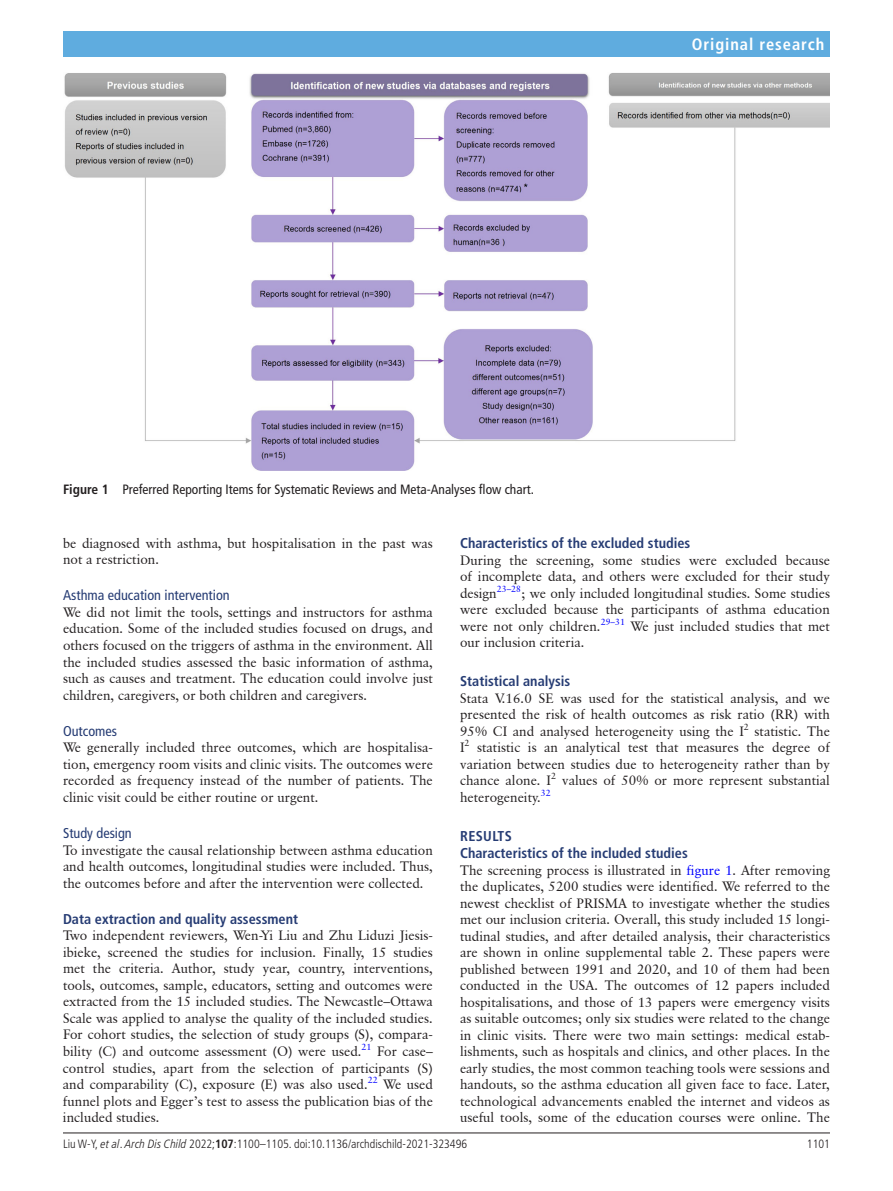
<style>
.page{position:relative;width:893px;height:1191px;background:#fff}
.page>*{position:absolute;margin:0;border:0;box-sizing:border-box;transform-origin:0 0}
.t1{font:700 condensed 16.5px "Frutiger LT Pro";letter-spacing:.055em;color:#fff}
.t2{font:700 condensed 14.25px/17.2px "Frutiger LT Pro";color:#263c74}
.t3{font:condensed 14.25px "Frutiger LT Pro";color:#263c74}
.t4{font:13.5px/16.5px "Classical Garamond BT";color:#231f20;text-align:justify}
.t5{font:condensed 13.5px "Frutiger LT Pro";color:#231f20}
.t6{font:300 condensed 12px "Frutiger LT Pro";color:#231f20}
.s1{font-weight:700}
.s2{color:#00f}
.s3{font-style:italic}
</style>
<div class="page">
<hr style="left:63px;top:1132px;width:767px;height:1px;background:#231f20">
<div style="left:63px;top:31px;width:767px;height:25px;background:#5facdf"></div>
<img style="left:64px;top:73px;width:766px;height:397px">
<p class="t1" style="left:692px;top:34px;width:134px">Original research</p>
<p class="t5" style="left:63px;top:481px;width:472px"><span class="s1">Figure 1</span> Preferred Reporting Items for Systematic Reviews and Meta-Analyses flow chart.</p>
<p class="t4" style="left:63px;top:534px;width:371px">be diagnosed with asthma, but hospitalisation in the past was not a restriction.</p>
<p class="t3" style="left:63px;top:587px;width:168px">Asthma education intervention</p>
<p class="t4" style="left:63px;top:604px;width:371px">We did not limit the tools, settings and instructors for asthma education. Some of the included studies focused on drugs, and others focused on the triggers of asthma in the environment. All the included studies assessed the basic information of asthma, such as causes and treatment. The education could involve just children, caregivers, or both children and caregivers.</p>
<p class="t3" style="left:63px;top:722px;width:56px">Outcomes</p>
<p class="t4" style="left:63px;top:739px;width:371px">We generally included three outcomes, which are hospitalisa&shy;tion, emergency room visits and clinic visits. The outcomes were recorded as frequency instead of the number of patients. The clinic visit could be either routine or urgent.</p>
<p class="t3" style="left:63px;top:825px;width:70px">Study design</p>
<p class="t4" style="left:63px;top:841px;width:371px">To investigate the causal relationship between asthma education and health outcomes, longitudinal studies were included. Thus, the outcomes before and after the intervention were collected.</p>
<p class="t2" style="left:63px;top:910px;width:237px">Data extraction and quality assessment</p>
<p class="t4" style="left:63px;top:927px;width:371px">Two independent reviewers, Wen-Yi Liu and Zhu Liduzi Jiesis&shy;ibieke, screened the studies for inclusion. Finally, 15 studies met the criteria. Author, study year, country, interventions, tools, outcomes, sample, educators, setting and outcomes were extracted from the 15 included studies. The Newcastle–Ottawa Scale was applied to analyse the quality of the included studies.<br>For cohort studies, the selection of study groups (S), compara&shy;bility (C) and outcome assessment (O) were used.<sup>21</sup> For case– control studies, apart from the selection of participants (S) and comparability (C), exposure (E) was also used.<sup>22</sup> We used funnel plots and Egger’s test to assess the publication bias of the included studies.</p>
<p class="t2" style="left:460px;top:534px;width:232px">Characteristics of the excluded studies</p>
<p class="t4" style="left:460px;top:551px;width:371px">During the screening, some studies were excluded because of incomplete data, and others were excluded for their study design<sup>23–28</sup>; we only included longitudinal studies. Some studies were excluded because the participants of asthma education were not only children.<sup>29–31</sup> We just included studies that met our inclusion criteria.</p>
<p class="t2" style="left:460px;top:672px;width:112px">Statistical analysis</p>
<p class="t4" style="left:460px;top:689px;width:371px">Stata V.16.0 SE was used for the statistical analysis, and we presented the risk of health outcomes as risk ratio (RR) with 95% CI and analysed heterogeneity using the I<sup>2</sup> statistic. The I<sup>2</sup></p>
<p class="t4" style="left:460px;top:739px;width:371px;text-indent:17px">statistic is an analytical test that measures the degree of variation between studies due to heterogeneity rather than by chance alone. I<sup>2</sup> values of 50% or more represent substantial heterogeneity.<sup>32</sup></p>
<p class="t2" style="left:460px;top:827px;width:229px">RESULTS<br>Characteristics of the included studies</p>
<p class="t4" style="left:460px;top:861px;width:371px">The screening process is illustrated in <span class="s2">figure 1</span>. After removing the duplicates, 5200 studies were identified. We referred to the newest checklist of PRISMA to investigate whether the studies met our inclusion criteria. Overall, this study included 15 longi&shy;tudinal studies, and after detailed analysis, their characteristics are shown in online supplemental table 2. These papers were published between 1991 and 2020, and 10 of them had been conducted in the USA. The outcomes of 12 papers included hospitalisations, and those of 13 papers were emergency visits as suitable outcomes; only six studies were related to the change in clinic visits. There were two main settings: medical estab&shy;lishments, such as hospitals and clinics, and other places. In the early studies, the most common teaching tools were sessions and handouts, so the asthma education all given face to face. Later, technological advancements enabled the internet and videos as useful tools, some of the education courses were online. The</p>
<p class="t6" style="left:63px;top:1136px;width:406px">Liu W-Y, <span class="s3">et al</span>. <span class="s3">Arch Dis Child</span> 2022;<span class="s1">107</span>:1100–1105. doi:10.1136/archdischild-2021-323496</p>
<p class="t6" style="left:807px;top:1136px;width:25px">1101</p>
</div>
